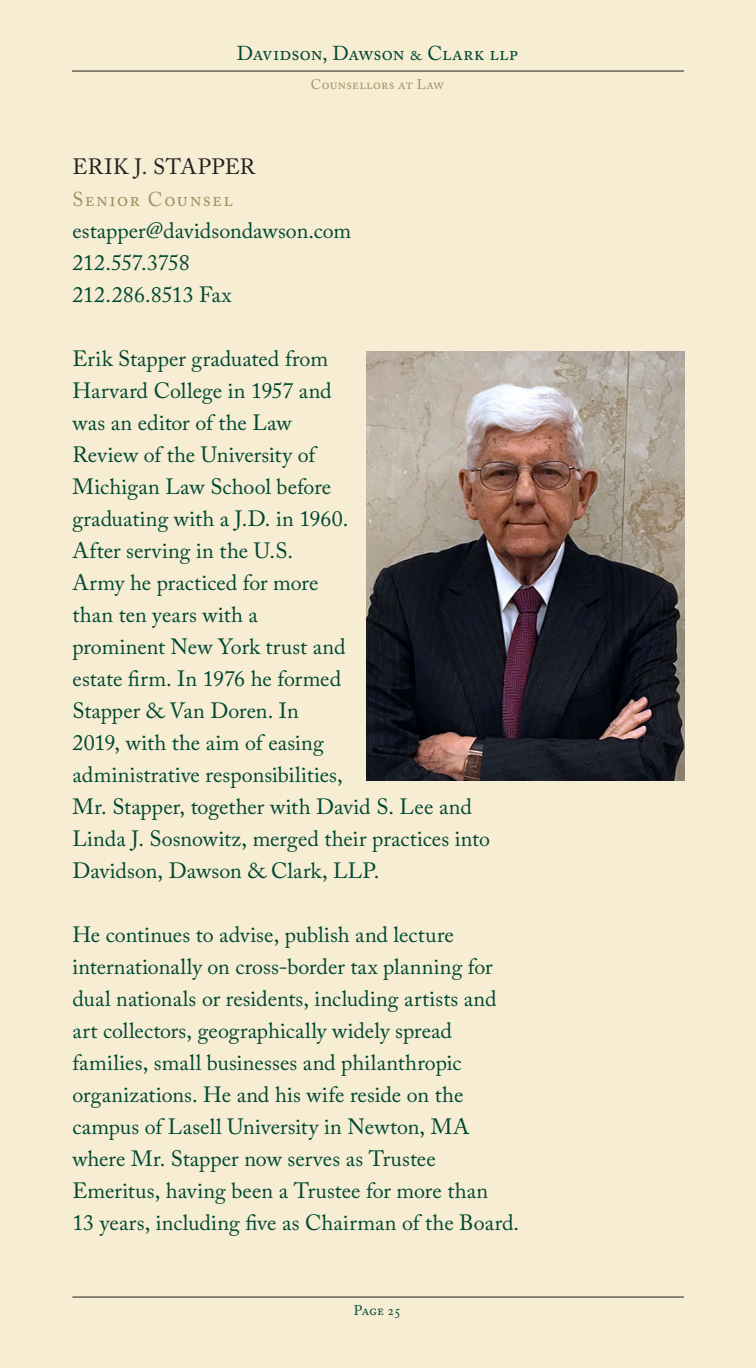
<style>
.page{position:relative;width:756px;height:1368px;background:#f6edd2}
.page>*{position:absolute;margin:0;border:0;box-sizing:border-box;transform-origin:0 0}
._11_on_16_green{font:22px/32px "Adobe Caslon Pro";letter-spacing:.005em;color:#004833}
.name{font:22px "Adobe Caslon Pro";letter-spacing:.01em;color:#231f20}
._11_on_16_green-2{font:22px "Adobe Caslon Pro";letter-spacing:-.02em;color:#004833}
.t1{font:20px "Adobe Caslon Pro";letter-spacing:.005em;color:#004833}
._11_on_16_green-3{font:20px "Adobe Caslon Pro";letter-spacing:.075em;color:#a29161}
.t2{font:14px "Adobe Caslon Pro";letter-spacing:.02em;color:#a29161}
.t3{font:14px "Adobe Caslon Pro";letter-spacing:-.01em;color:#004833}
</style>
<div class="page">
<hr style="left:72px;top:71px;width:612px;height:1px;background:#231f20">
<hr style="left:72px;top:1297px;width:612px;height:1px;background:#231f20">
<img style="left:366px;top:351px;width:318px;height:430px">
<p class="t1" style="left:237px;top:42px;width:283px">Davidson, Dawson &amp; Clark llp</p>
<p class="t2" style="left:311px;top:76px;width:135px">Counsellors at Law</p>
<p class="name" style="left:73px;top:153px;width:184px">ERIK J. STAPPER</p>
<p class="_11_on_16_green-3" style="left:72px;top:187px;width:162px">Senior Counsel</p>
<p class="_11_on_16_green" style="left:72px;top:214px;width:280px">estapper@davidsondawson.com</p>
<p class="_11_on_16_green-2" style="left:72px;top:249px;width:119px">212.557.3758</p>
<p class="_11_on_16_green" style="left:72px;top:278px;width:161px">212.286.8513 Fax</p>
<p class="_11_on_16_green" style="left:72px;top:342px;width:419px">Erik Stapper graduated from<br>Harvard College in 1957 and<br>was an editor of the Law<br>Review of the University of<br>Michigan Law School before<br>graduating with a J.D. in 1960.<br>After serving in the U.S.<br>Army he practiced for more<br>than ten years with a<br>prominent New York trust and<br>estate firm. In 1976 he formed<br>Stapper &amp; Van Doren. In<br>2019, with the aim of easing<br>administrative responsibilities,<br>Mr. Stapper, together with David S. Lee and<br>Linda J. Sosnowitz, merged their practices into<br>Davidson, Dawson &amp; Clark, LLP.</p>
<p class="_11_on_16_green" style="left:72px;top:918px;width:448px">He continues to advise, publish and lecture internationally on cross-border tax planning for dual nationals or residents, including artists and art collectors, geographically widely spread families, small businesses and philanthropic organizations. He and his wife reside on the campus of Lasell University in Newton, MA where Mr. Stapper now serves as Trustee Emeritus, having been a Trustee for more than<br>13 years, including five as Chairman of the Board.</p>
<p class="t3" style="left:354px;top:1302px;width:49px">Page 25</p>
</div>
